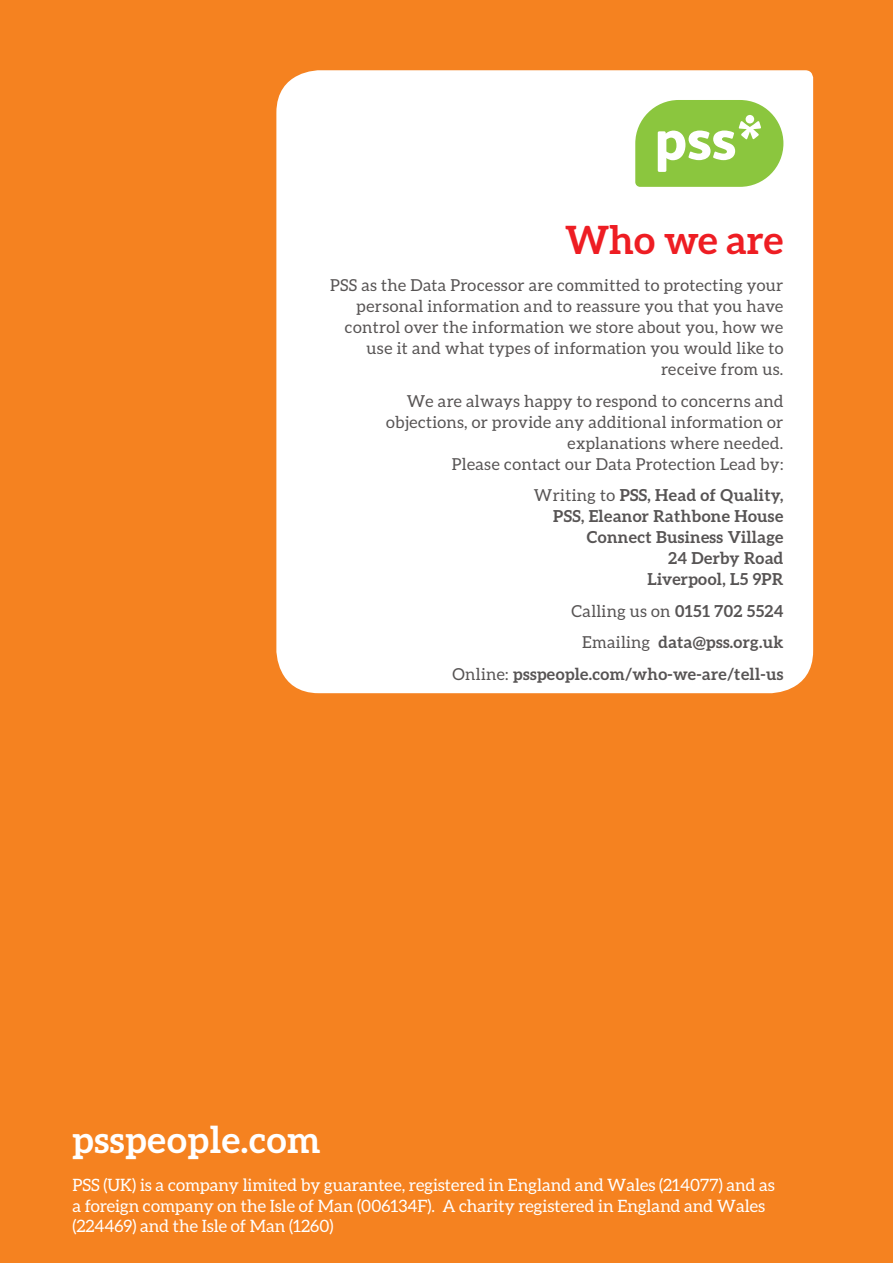
<style>
.page{position:relative;width:893px;height:1263px;background:#f58220}
.page>*{position:absolute;margin:0;border:0;box-sizing:border-box;transform-origin:0 0}
.t1{font:700 39px "Aleo";color:#ee1d23}
.t2{font:700 36.75px "Aleo";letter-spacing:.02em;color:#fff}
.t3{font:17.1px/20.4px "Aleo";color:#fff}
.t4{font:16.5px/21px "Aleo";letter-spacing:.02em;color:#575454;text-align:right}
.t5{font:700 16.5px "Aleo";letter-spacing:.02em;color:#575454}
.s1{font-weight:400}
.s2{font-weight:700}
</style>
<div class="page">
<div style="left:276px;top:70px;width:537px;height:623px;background:#fff"></div>
<svg style="left:635px;top:100px;width:148px;height:87px;background:#a6d36b"></svg>
<div style="left:746px;top:115px;width:8px;height:8px;background:#fff;border-radius:50%"></div>
<p class="t1" style="left:565px;top:218px;width:220px">Who we are</p>
<p class="t4" style="left:330px;top:275px;width:455px">PSS as the Data Processor are committed to protecting your personal information and to reassure you that you have control over the information we store about you, how we use it and what types of information you would like to receive from us.</p>
<p class="t4" style="left:386px;top:390px;width:399px">We are always happy to respond to concerns and objections, or provide any additional information or explanations where needed.</p>
<p class="t4" style="left:452px;top:453px;width:333px">Please contact our Data Protection Lead by:</p>
<p class="t5" style="left:534px;top:486px;width:251px"><span class="s1">Writing to</span> PSS, Head of Quality,</p>
<p class="t5" style="left:553px;top:507px;width:232px">PSS, Eleanor Rathbone House</p>
<p class="t5" style="left:587px;top:528px;width:198px">Connect Business Village</p>
<p class="t5" style="left:668px;top:549px;width:117px">24 Derby Road</p>
<p class="t5" style="left:647px;top:570px;width:138px">Liverpool, L5 9PR</p>
<p class="t4" style="left:571px;top:600px;width:214px">Calling us on <span class="s2">0151 702 5524</span></p>
<p class="t5" style="left:582px;top:633px;width:203px"><span class="s1">Emailing</span> data@pss.org.uk</p>
<p class="t5" style="left:452px;top:664px;width:332px"><span class="s1">Online:</span> psspeople.com/who-we-are/tell-us</p>
<p class="t2" style="left:72px;top:1118px;width:250px">psspeople.com</p>
<p class="t3" style="left:72px;top:1175px;width:704px">PSS (UK) is a company limited by guarantee, registered in England and Wales (214077) and as a foreign company on the Isle of Man (006134F). A charity registered in England and Wales (224469) and the Isle of Man (1260)</p>
</div>
